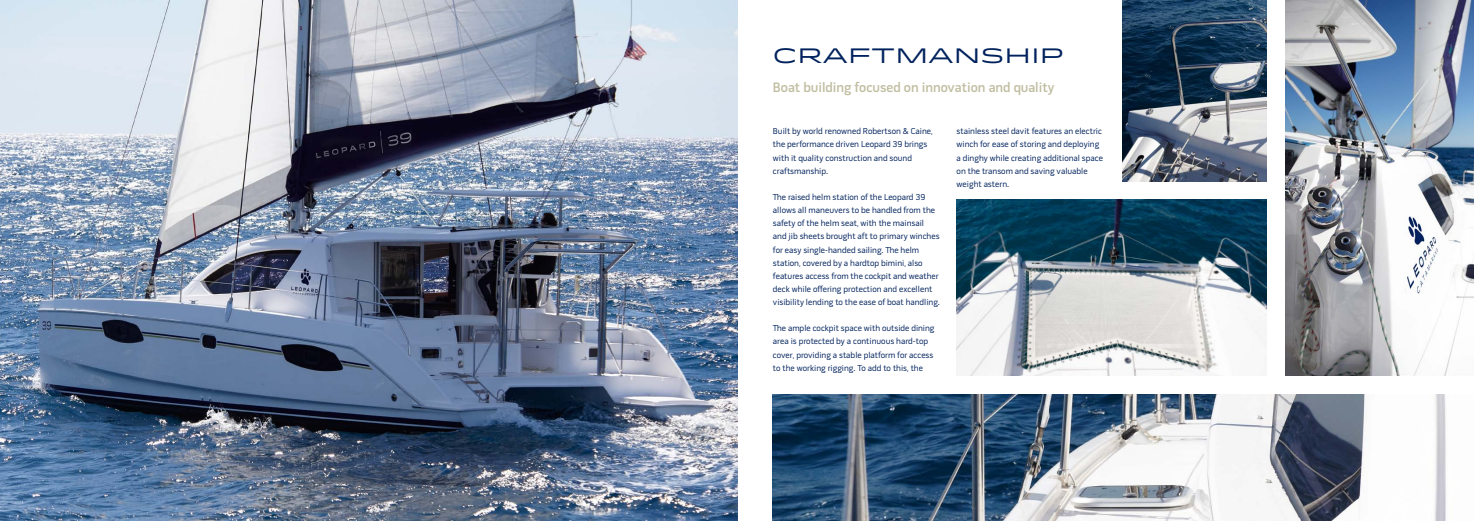
<style>
.page{position:relative;width:1474px;height:521px;background:#fff}
.page>*{position:absolute;margin:0;border:0;box-sizing:border-box;transform-origin:0 0}
.t1{font:20.82px "Idlewild";color:#00225d}
.t2{font:600 14px "Pill Gothic";color:#c0bc9f}
.t3{font:8.75px/13.1px "Pill Gothic";color:#00225d}
</style>
<div class="page">
<img style="left:0;top:0;width:737px;height:521px">
<img style="left:773px;top:394px;width:673px;height:127px">
<img style="left:956px;top:200px;width:310px;height:176px">
<img style="left:1122px;top:0;width:144px;height:182px">
<img style="left:1285px;top:0;width:188px;height:376px">
<h1 class="t1" style="left:773px;top:40px;width:292px">CRAFTMANSHIP</h1>
<h2 class="t2" style="left:773px;top:82px;width:283px">Boat building focused on innovation and quality</h2>
<p class="t3" style="left:773px;top:126px;width:161px">Built by world renowned Robertson &amp; Caine, the performance driven Leopard 39 brings with it quality construction and sound craftsmanship.</p>
<p class="t3" style="left:773px;top:191px;width:168px">The raised helm station of the Leopard 39 allows all maneuvers to be handled from the safety of the helm seat, with the mainsail and jib sheets brought aft to primary winches for easy single-handed sailing. The helm station, covered by a hardtop bimini, also features access from the cockpit and weather deck while offering protection and excellent visibility lending to the ease of boat handling.</p>
<p class="t3" style="left:773px;top:322px;width:163px">The ample cockpit space with outside dining area is protected by a continuous hard-top cover, providing a stable platform for access to the working rigging. To add to this, the</p>
<p class="t3" style="left:956px;top:126px;width:148px">stainless steel davit features an electric winch for ease of storing and deploying a dinghy while creating additional space on the transom and saving valuable weight astern.</p>
</div>
